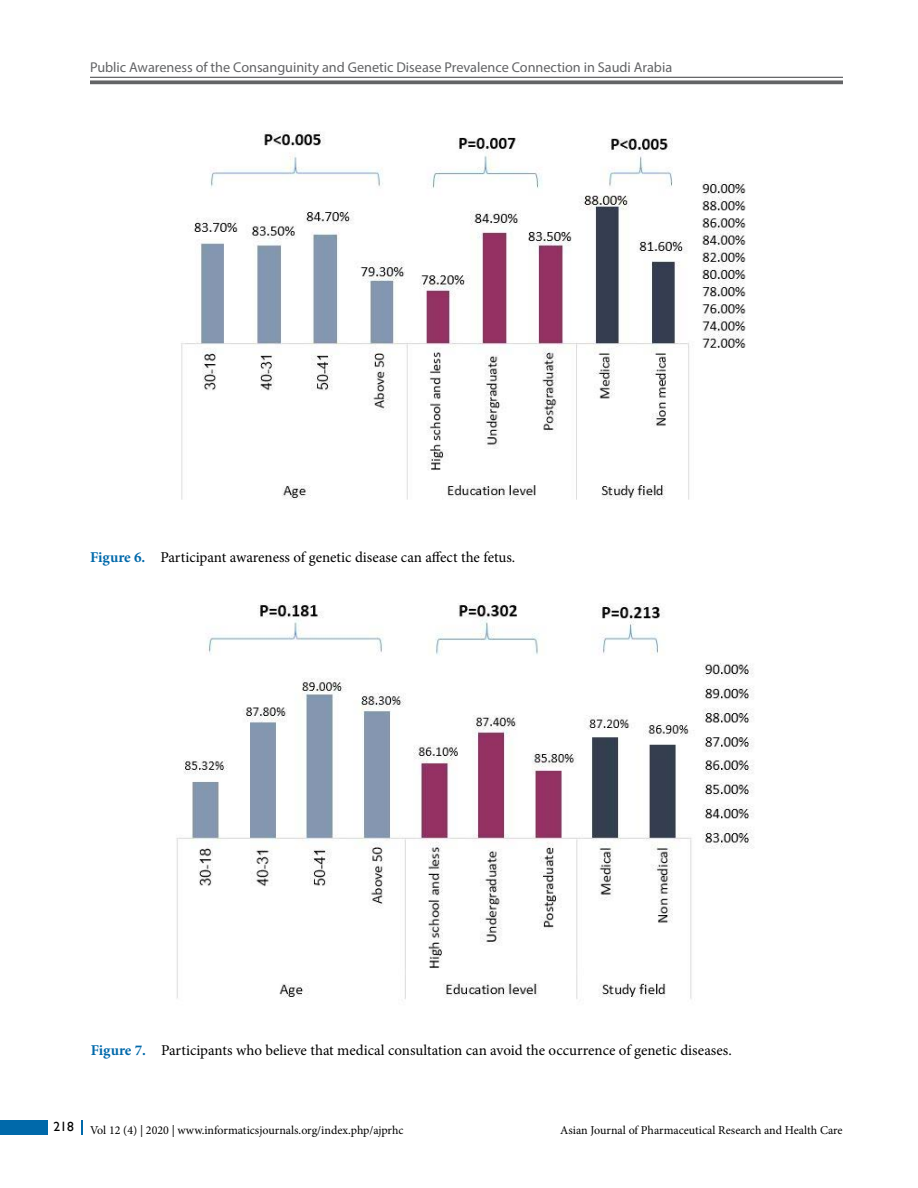
<style>
.page{position:relative;width:918px;height:1188px;background:#fff}
.page>*{position:absolute;margin:0;border:0;box-sizing:border-box;transform-origin:0 0}
.t1{font:15px "Minion Pro";color:#000}
.t2{font:14.25px "Myriad Pro";color:#636466}
.t3{font:12px "Minion Pro";color:#000}
.s1{font-weight:700;color:#0069aa}
</style>
<div class="page">
<hr style="left:90px;top:77px;width:753px;height:1px;background:#636466">
<svg style="left:90px;top:80px;width:753px;height:4px;background:#757577"></svg>
<div style="left:0;top:1120px;width:47px;height:15px;background:#0069aa"></div>
<svg style="left:81px;top:1120px;width:1px;height:15px"></svg>
<img style="left:181px;top:131px;width:565px;height:369px">
<img style="left:176px;top:603px;width:578px;height:396px">
<p class="t2" style="left:90px;top:59px;width:584px">Public Awareness of the Consanguinity and Genetic Disease Prevalence Connection in Saudi Arabia</p>
<p class="t1" style="left:90px;top:548px;width:427px"><span class="s1">Figure 6.</span> Participant awareness of genetic disease can affect the fetus.</p>
<p class="t1" style="left:91px;top:1040px;width:643px"><span class="s1">Figure 7.</span> Participants who believe that medical consultation can avoid the occurrence of genetic diseases.</p>
<p class="t3" style="left:54px;top:1123px;width:351px"><sup>218</sup> Vol 12 (4) | 2020 | www.informaticsjournals.org/index.php/ajprhc</p>
<p class="t3" style="left:560px;top:1123px;width:284px">Asian Journal of Pharmaceutical Research and Health Care</p>
</div>
